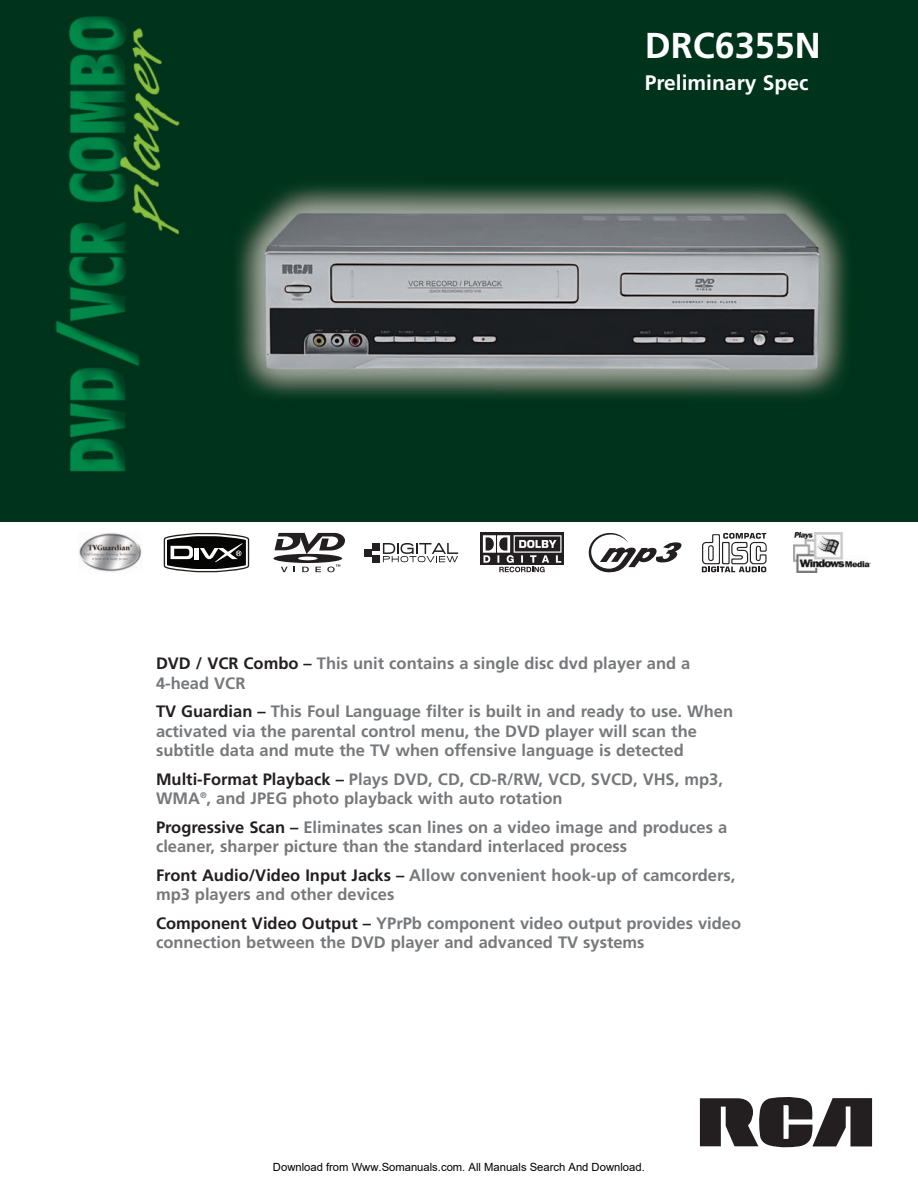
<style>
.page{position:relative;width:918px;height:1188px;background:#fff}
.page>*{position:absolute;margin:0;border:0;box-sizing:border-box;transform-origin:0 0}
.t1{font:700 36px "Frutiger";color:#fff}
.t2{font:700 21px "Frutiger";color:#fff}
.t3{font:700 16.5px/19.5px "Frutiger";color:#76787b}
.t4{font:11.25px "Arial";color:#000}
.s1{color:#231f20}
</style>
<div class="page">
<img style="left:184px;top:0;width:734px;height:522px">
<img style="left:0;top:0;width:184px;height:522px">
<svg style="left:700px;top:1097px;width:172px;height:50px"></svg>
<svg style="left:164px;top:533px;width:85px;height:39px"></svg>
<svg style="left:273px;top:533px;width:72px;height:39px"></svg>
<svg style="left:383px;top:543px;width:75px;height:19px"></svg>
<div style="left:372px;top:543px;width:7px;height:7px;background:#231f20"></div>
<div style="left:372px;top:555px;width:7px;height:7px;background:#231f20"></div>
<div style="left:364px;top:549px;width:8px;height:7px;background:#231f20"></div>
<div style="left:480px;top:533px;width:84px;height:32px;background:#231f20"></div>
<svg style="left:483px;top:535px;width:79px;height:37px"></svg>
<svg style="left:589px;top:533px;width:92px;height:39px"></svg>
<svg style="left:702px;top:533px;width:65px;height:39px"></svg>
<img style="left:794px;top:533px;width:76px;height:39px">
<img style="left:79px;top:533px;width:63px;height:39px">
<h1 class="t1" style="left:645px;top:31px;width:178px">DRC6355N</h1>
<p class="t2" style="left:645px;top:74px;width:165px">Preliminary Spec</p>
<p class="t3" style="left:156px;top:655px;width:536px"><span class="s1">DVD / VCR Combo –</span> This unit contains a single disc dvd player and a<br>4-head VCR</p>
<p class="t3" style="left:156px;top:703px;width:579px"><span class="s1">TV Guardian –</span> This Foul Language filter is built in and ready to use. When activated via the parental control menu, the DVD player will scan the subtitle data and mute the TV when offensive language is detected</p>
<p class="t3" style="left:156px;top:771px;width:568px"><span class="s1">Multi-Format Playback –</span> Plays DVD, CD, CD-R/RW, VCD, SVCD, VHS, mp3,<br>WMA<sup>®</sup>, and JPEG photo playback with auto rotation</p>
<p class="t3" style="left:156px;top:819px;width:573px"><span class="s1">Progressive Scan –</span> Eliminates scan lines on a video image and produces a cleaner, sharper picture than the standard interlaced process</p>
<p class="t3" style="left:156px;top:867px;width:581px"><span class="s1">Front Audio/Video Input Jacks –</span> Allow convenient hook-up of camcorders, mp3 players and other devices</p>
<p class="t3" style="left:156px;top:915px;width:587px"><span class="s1">Component Video Output –</span> YPrPb component video output provides video connection between the DVD player and advanced TV systems</p>
<p class="t4" style="left:273px;top:1160px;width:373px">Download from Www.Somanuals.com. All Manuals Search And Download.</p>
</div>
